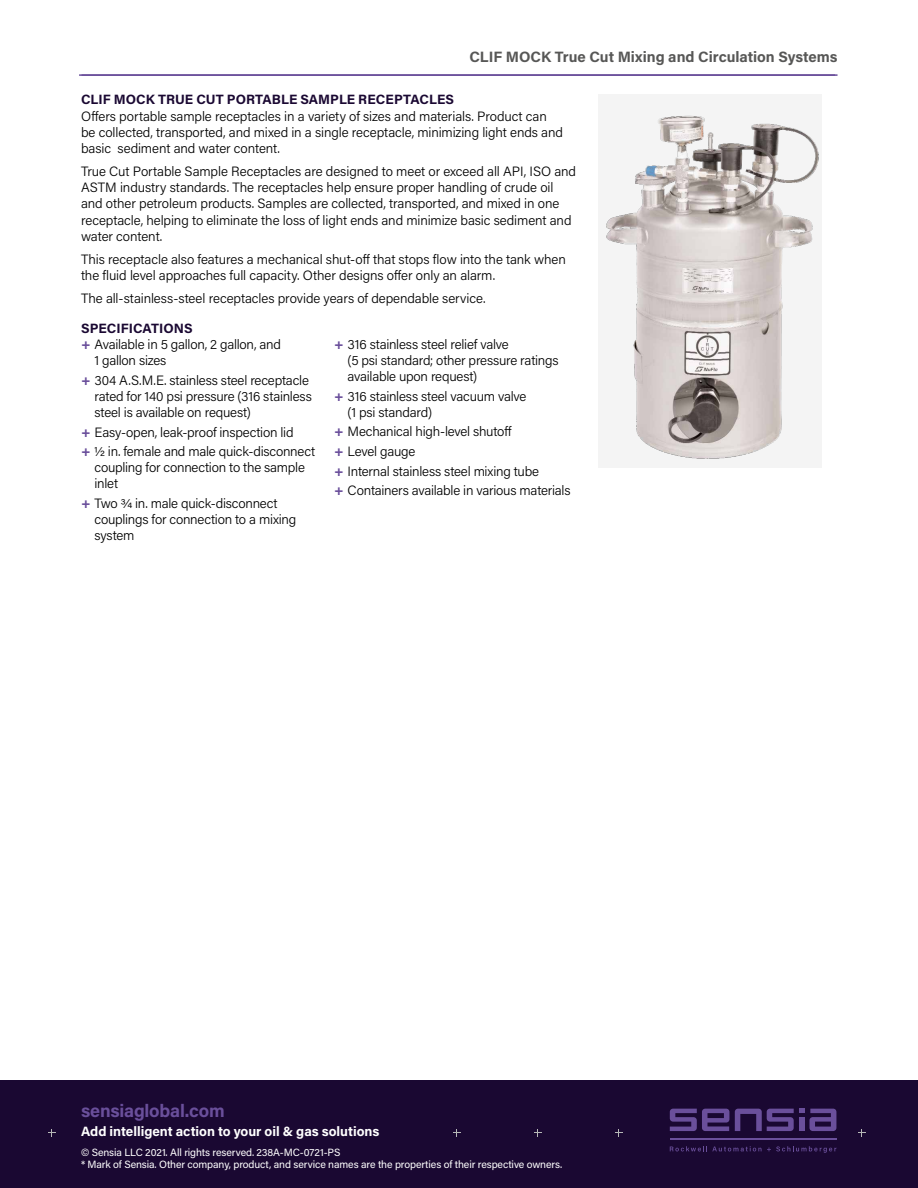
<style>
.page{position:relative;width:918px;height:1188px;background:#fff}
.page>*{position:absolute;margin:0;border:0;box-sizing:border-box;transform-origin:0 0}
.t1{font:700 18px "Acumin Pro";letter-spacing:-.01em;color:#6a4f9b}
.t2{font:700 15px "Acumin Pro";color:#575756}
.t3{font:300 13.5px/16.2px "Acumin Pro";letter-spacing:-.01em;color:#000}
.t4{font:700 13.5px "Acumin Pro";letter-spacing:.005em;color:#1a0832}
.t5{font:700 13.5px "Acumin Pro";color:#fff}
.t6{font:10.5px/12.6px "Acumin Pro";letter-spacing:-.01em;color:#fff}
.s1{font-weight:700;color:#6a4f9b}
</style>
<div class="page">
<img style="left:599px;top:95px;width:223px;height:373px">
<div style="left:0;top:1080px;width:918px;height:108px;background:#1a0832"></div>
<hr style="left:82px;top:74px;width:756px;height:2px;background:#6a4f9b">
<hr style="left:79px;top:74px;width:756px;height:2px;background:#6a4f9b">
<svg style="left:615px;top:1129px;width:8px;height:7px"></svg>
<svg style="left:534px;top:1129px;width:8px;height:7px"></svg>
<svg style="left:48px;top:1129px;width:8px;height:7px"></svg>
<svg style="left:858px;top:1129px;width:8px;height:7px"></svg>
<svg style="left:453px;top:1129px;width:8px;height:7px"></svg>
<svg style="left:670px;top:1109px;width:59px;height:22px"></svg>
<svg style="left:735px;top:1109px;width:101px;height:22px"></svg>
<div style="left:799px;top:1117px;width:5px;height:14px;background:#6a4f9b"></div>
<hr style="left:670px;top:1138px;width:166px;height:1px;background:#6a4f9b">
<svg style="left:670px;top:1146px;width:166px;height:7px"></svg>
<p class="t2" style="left:469px;top:46px;width:370px">CLIF MOCK True Cut Mixing and Circulation Systems</p>
<p class="t4" style="left:81px;top:90px;width:375px">CLIF MOCK TRUE CUT PORTABLE SAMPLE RECEPTACLES</p>
<p class="t3" style="left:81px;top:107px;width:484px">Offers portable sample receptacles in a variety of sizes and materials. Product can be collected, transported, and mixed in a single receptacle, minimizing light ends and basic sediment and water content.</p>
<p class="t3" style="left:81px;top:163px;width:497px">True Cut Portable Sample Receptacles are designed to meet or exceed all API, ISO and ASTM industry standards. The receptacles help ensure proper handling of crude oil and other petroleum products. Samples are collected, transported, and mixed in one receptacle, helping to eliminate the loss of light ends and minimize basic sediment and water content.</p>
<p class="t3" style="left:81px;top:250px;width:486px">This receptacle also features a mechanical shut-off that stops flow into the tank when the fluid level approaches full capacity. Other designs offer only an alarm.</p>
<p class="t3" style="left:81px;top:290px;width:406px">The all-stainless-steel receptacles provide years of dependable service.</p>
<p class="t4" style="left:81px;top:318px;width:113px">SPECIFICATIONS</p>
<p class="t3" style="left:81px;top:335px;width:202px"><span class="s1">+</span> Available in 5 gallon, 2 gallon, and</p>
<p class="t3" style="left:94px;top:352px;width:73px">1 gallon sizes</p>
<p class="t3" style="left:94px;top:371px;width:219px;text-indent:-14px"><span class="s1">+</span> 304 A.S.M.E. stainless steel receptacle rated for 140 psi pressure (316 stainless steel is available on request)</p>
<p class="t3" style="left:81px;top:421px;width:236px;line-height:19.6px"><span class="s1">+</span> Easy-open, leak-proof inspection lid<br><span class="s1">+</span> 1/2 in. female and male quick-disconnect</p>
<p class="t3" style="left:94px;top:459px;width:212px">coupling for connection to the sample inlet</p>
<p class="t3" style="left:94px;top:495px;width:203px;text-indent:-14px"><span class="s1">+</span> Two 3/4 in. male quick-disconnect couplings for connection to a mixing system</p>
<p class="t3" style="left:348px;top:335px;width:213px;text-indent:-14px"><span class="s1">+</span> 316 stainless steel relief valve<br>(5 psi standard; other pressure ratings available upon request)</p>
<p class="t3" style="left:348px;top:387px;width:180px;text-indent:-14px"><span class="s1">+</span> 316 stainless steel vacuum valve (1 psi standard)</p>
<p class="t3" style="left:334px;top:421px;width:238px;line-height:19.6px"><span class="s1">+</span> Mechanical high-level shutoff<br><span class="s1">+</span> Level gauge<br><span class="s1">+</span> Internal stainless steel mixing tube<br><span class="s1">+</span> Containers available in various materials</p>
<h1 class="t1" style="left:81px;top:1098px;width:145px">sensiaglobal.com</h1>
<p class="t5" style="left:81px;top:1122px;width:300px">Add intelligent action to your oil &amp; gas solutions</p>
<p class="t6" style="left:81px;top:1145px;width:483px">© Sensia LLC 2021. All rights reserved. 238A-MC-0721-PS<br>* Mark of Sensia. Other company, product, and service names are the properties of their respective owners.</p>
</div>
